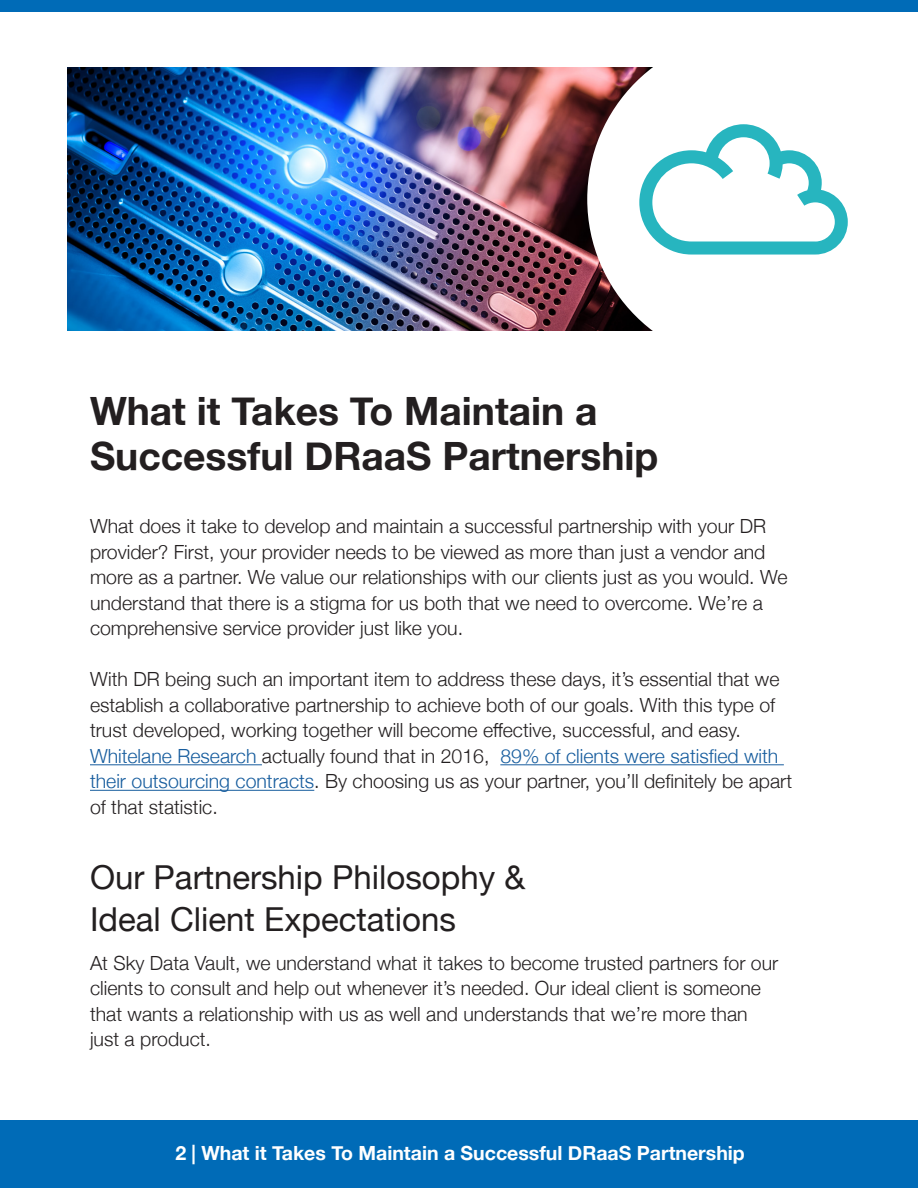
<style>
.page{position:relative;width:918px;height:1188px;background:#fff}
.page>*{position:absolute;margin:0;border:0;box-sizing:border-box;transform-origin:0 0}
.Title_Page{font:700 39px/45px "Helvetica Neue";color:#231f20}
.Headings{font:33px/42px "Helvetica Neue";color:#231f20}
.t1{font:300 19.5px/25.5px "Helvetica Neue";color:#231f20}
.t2{font:700 19.5px "Helvetica Neue";color:#fff}
.s1{color:#175d9e}
</style>
<div class="page">
<div style="left:0;top:1120px;width:918px;height:68px;background:#006bb7"></div>
<div style="left:0;top:0;width:918px;height:12px;background:#006bb7"></div>
<hr style="left:90px;top:764px;width:172px;height:1px;background:#175d9e">
<hr style="left:500px;top:764px;width:284px;height:1px;background:#175d9e">
<hr style="left:90px;top:790px;width:224px;height:1px;background:#175d9e">
<img style="left:68px;top:68px;width:585px;height:263px">
<div style="left:587px;top:34px;width:331px;height:330px;background:#fff;border-radius:50%"></div>
<svg style="left:639px;top:124px;width:209px;height:131px"></svg>
<p class="Title_Page" style="left:90px;top:390px;width:570px">What it Takes To Maintain a<br>Successful DRaaS Partnership</p>
<p class="t1" style="left:90px;top:512px;width:699px">What does it take to develop and maintain a successful partnership with your DR provider? First, your provider needs to be viewed as more than just a vendor and more as a partner. We value our relationships with our clients just as you would. We understand that there is a stigma for us both that we need to overcome. We’re a comprehensive service provider just like you.</p>
<p class="t1" style="left:90px;top:665px;width:704px">With DR being such an important item to address these days, it’s essential that we establish a collaborative partnership to achieve both of our goals. With this type of trust developed, working together will become effective, successful, and easy.<br><span class="s1">Whitelane Research</span> actually found that in 2016, <span class="s1">89% of clients were satisfied with their outsourcing contracts</span>. By choosing us as your partner, you’ll definitely be apart of that statistic.</p>
<p class="Headings" style="left:90px;top:858px;width:437px">Our Partnership Philosophy &amp;<br>Ideal Client Expectations</p>
<p class="t1" style="left:90px;top:949px;width:690px">At Sky Data Vault, we understand what it takes to become trusted partners for our clients to consult and help out whenever it’s needed. Our ideal client is someone that wants a relationship with us as well and understands that we’re more than just a product.</p>
<p class="t2" style="left:175px;top:1138px;width:571px">2 | What it Takes To Maintain a Successful DRaaS Partnership</p>
</div>
